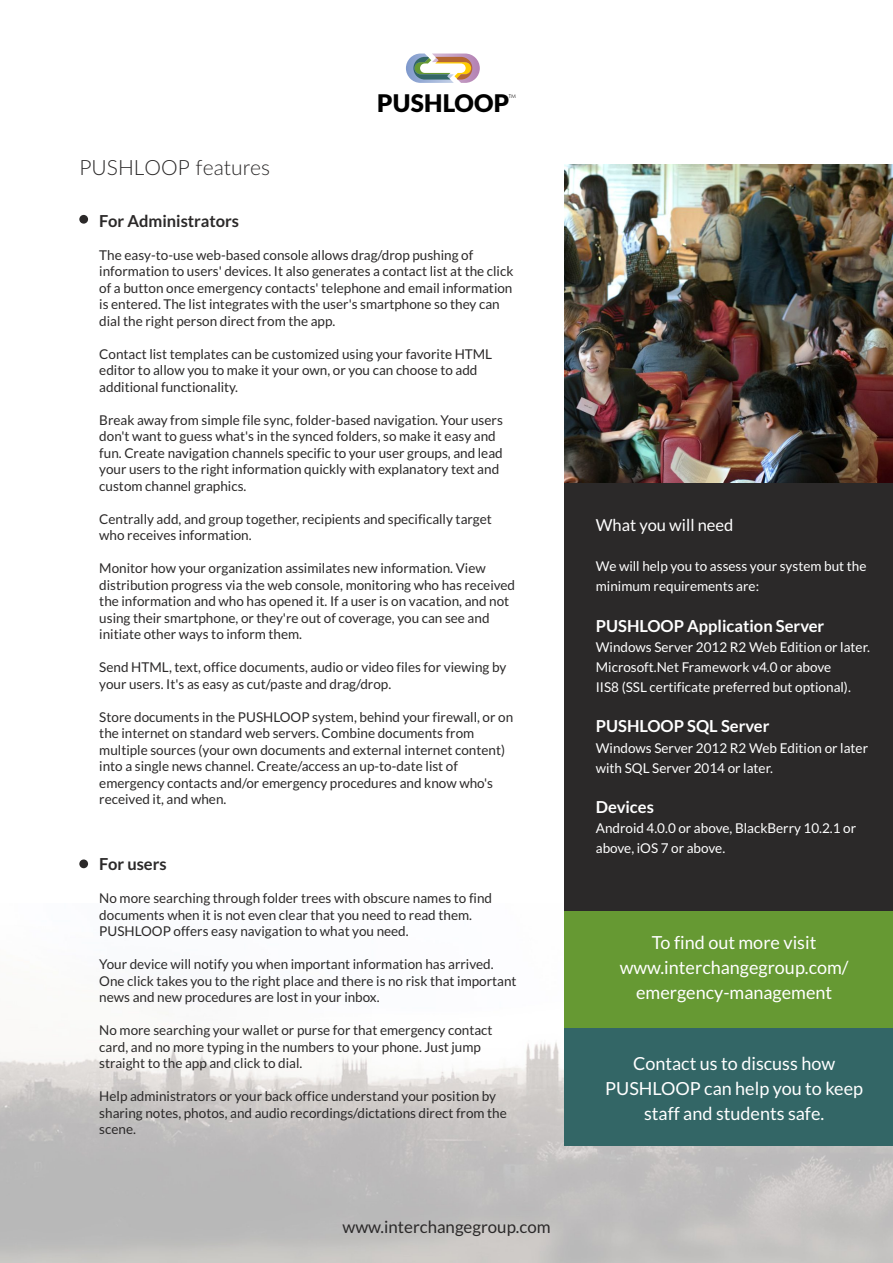
<style>
.page{position:relative;width:893px;height:1263px;background:#fff}
.page>*{position:absolute;margin:0;border:0;box-sizing:border-box;transform-origin:0 0}
.t1{font:900 24.3px "Lato";letter-spacing:.005em;color:#000}
.t2{font:300 21px "Lato";color:#2b2929}
.t3{font:18px/25px "Lato";color:#fff;text-align:center}
.t4{font:16.8px "Lato";color:#2b2929}
.t5{font:700 16.5px "Lato";color:#fff}
.t6{font:700 16.5px "Lato";color:#2b2929}
.t7{font:16.5px "Lato";color:#fff}
.t8{font:13.5px/16.5px "Lato";color:#2b2929}
.t9{font:13.5px/20.1px "Lato";color:#fff}
.t10{font:5.25px "Century Gothic";color:#2b2929}
</style>
<div class="page">
<img style="left:0;top:1012px;width:893px;height:251px">
<svg style="left:406px;top:54px;width:74px;height:29px"></svg>
<div style="left:564px;top:911px;width:329px;height:118px;background:#693"></div>
<div style="left:564px;top:1028px;width:329px;height:118px;background:#366"></div>
<div style="left:564px;top:482px;width:329px;height:429px;background:#2b2929"></div>
<img style="left:564px;top:164px;width:329px;height:318px">
<div style="left:79px;top:215px;width:9px;height:9px;background:#2b2929;border-radius:50%"></div>
<div style="left:79px;top:859px;width:9px;height:9px;background:#2b2929;border-radius:50%"></div>
<h2 class="t2" style="left:79px;top:158px;width:192px">PUSHLOOP features</h2>
<h1 class="t1" style="left:377px;top:93px;width:133px">PUSHLOOP</h1>
<p class="t10" style="left:509px;top:94px;width:9px">TM</p>
<p class="t6" style="left:99px;top:214px;width:141px">For Administrators</p>
<p class="t8" style="left:99px;top:247px;width:416px">The easy-to-use web-based console allows drag/drop pushing of information to users' devices. It also generates a contact list at the click of a button once emergency contacts' telephone and email information is entered. The list integrates with the user's smartphone so they can dial the right person direct from the app.</p>
<p class="t8" style="left:99px;top:346px;width:394px">Contact list templates can be customized using your favorite HTML editor to allow you to make it your own, or you can choose to add additional functionality.</p>
<p class="t8" style="left:99px;top:412px;width:405px">Break away from simple file sync, folder-based navigation. Your users don't want to guess what's in the synced folders, so make it easy and fun. Create navigation channels specific to your user groups, and lead your users to the right information quickly with explanatory text and custom channel graphics.</p>
<p class="t8" style="left:99px;top:511px;width:394px">Centrally add, and group together, recipients and specifically target who receives information.</p>
<p class="t8" style="left:99px;top:561px;width:417px">Monitor how your organization assimilates new information. View distribution progress via the web console, monitoring who has received the information and who has opened it. If a user is on vacation, and not using their smartphone, or they're out of coverage, you can see and initiate other ways to inform them.</p>
<p class="t8" style="left:99px;top:660px;width:408px">Send HTML, text, office documents, audio or video files for viewing by your users. It's as easy as cut/paste and drag/drop.</p>
<p class="t8" style="left:99px;top:709px;width:415px">Store documents in the PUSHLOOP system, behind your firewall, or on the internet on standard web servers. Combine documents from multiple sources (your own documents and external internet content) into a single news channel. Create/access an up-to-date list of emergency contacts and/or emergency procedures and know who's received it, and when.</p>
<p class="t6" style="left:99px;top:857px;width:69px">For users</p>
<p class="t8" style="left:99px;top:891px;width:394px">No more searching through folder trees with obscure names to find documents when it is not even clear that you need to read them.<br>PUSHLOOP offers easy navigation to what you need.</p>
<p class="t8" style="left:99px;top:957px;width:419px">Your device will notify you when important information has arrived.<br>One click takes you to the right place and there is no risk that important news and new procedures are lost in your inbox.</p>
<p class="t8" style="left:99px;top:1023px;width:395px">No more searching your wallet or purse for that emergency contact card, and no more typing in the numbers to your phone. Just jump straight to the app and click to dial.</p>
<p class="t8" style="left:99px;top:1089px;width:409px">Help administrators or your back office understand your position by sharing notes, photos, and audio recordings/dictations direct from the scene.</p>
<p class="t4" style="left:342px;top:1219px;width:210px">www.interchangegroup.com</p>
<p class="t7" style="left:596px;top:518px;width:139px">What you will need</p>
<p class="t9" style="left:596px;top:557px;width:272px">We will help you to assess your system but the minimum requirements are:</p>
<p class="t5" style="left:596px;top:618px;width:230px">PUSHLOOP Application Server</p>
<p class="t9" style="left:596px;top:638px;width:276px">Windows Server 2012 R2 Web Edition or later.<br>Microsoft.Net Framework v4.0 or above<br>IIS8 (SSL certificate preferred but optional).</p>
<p class="t5" style="left:596px;top:719px;width:175px">PUSHLOOP SQL Server</p>
<p class="t9" style="left:596px;top:738px;width:274px">Windows Server 2012 R2 Web Edition or later with SQL Server 2014 or later.</p>
<p class="t5" style="left:596px;top:800px;width:60px">Devices</p>
<p class="t9" style="left:596px;top:819px;width:262px">Android 4.0.0 or above, BlackBerry 10.2.1 or above, iOS 7 or above.</p>
<h3 class="t3" style="left:620px;top:931px;width:230px">To find out more visit www.interchangegroup.com/ emergency-management</h3>
<h3 class="t3" style="left:605px;top:1052px;width:259px">Contact us to discuss how<br>PUSHLOOP can help you to keep staff and students safe.</h3>
</div>
